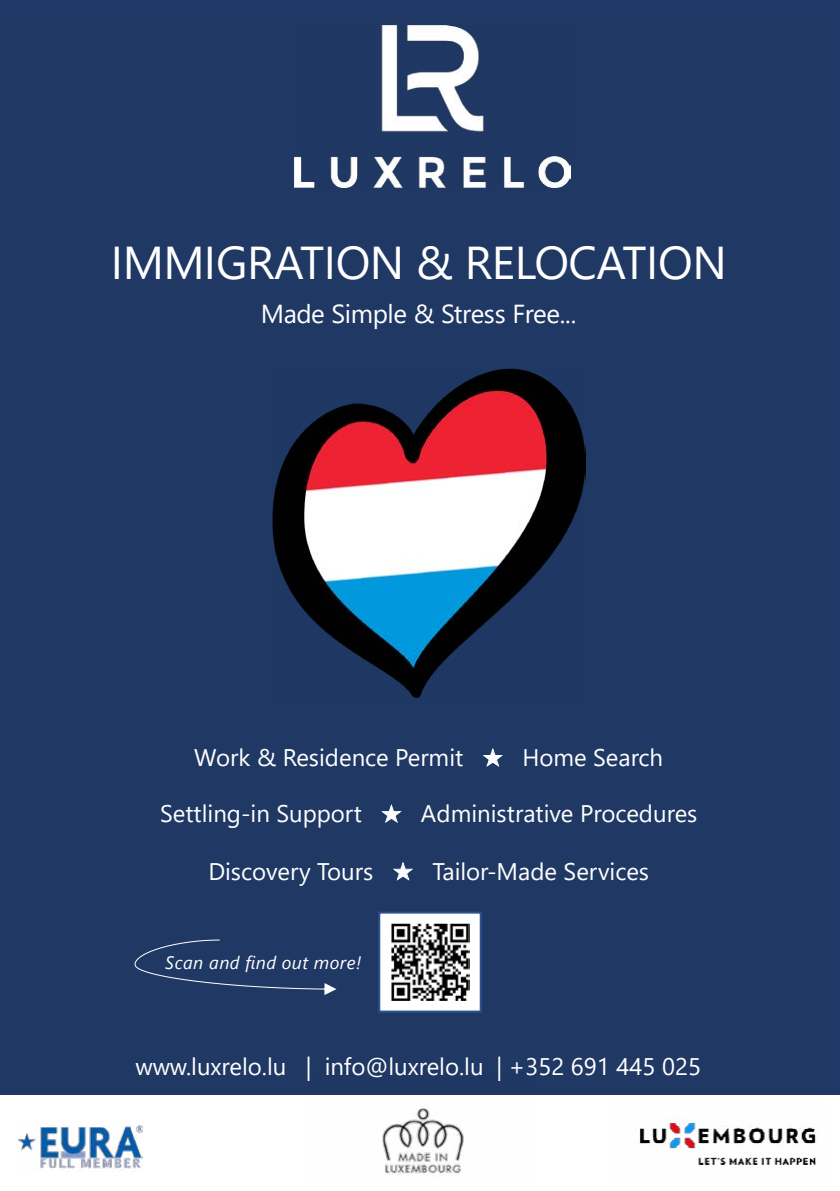
<style>
.page{position:relative;width:840px;height:1191px;background:#fff}
.page>*{position:absolute;margin:0;border:0;box-sizing:border-box;transform-origin:0 0}
.t1{font:46px "Segoe UI";letter-spacing:-.01em;color:#fff}
.t2{font:26px "Segoe UI";letter-spacing:-.02em;color:#fff}
.t3{font:24px "Segoe UI";color:#fff}
.t4{font:italic 18px "Segoe UI";letter-spacing:.02em;color:#fff}
</style>
<div class="page">
<div style="left:0;top:0;width:839px;height:1094px;background:#1f3865"></div>
<div style="left:10px;top:19px;width:815px;height:1163px;background:#203864"></div>
<div style="left:10px;top:1095px;width:815px;height:87px;background:#fff"></div>
<img style="left:382px;top:1108px;width:82px;height:68px">
<img style="left:635px;top:1119px;width:184px;height:46px">
<img style="left:18px;top:1125px;width:124px;height:46px">
<img style="left:294px;top:26px;width:276px;height:161px">
<svg style="left:134px;top:939px;width:202px;height:56px"></svg>
<div style="left:379px;top:912px;width:101px;height:99px;background:#fff"></div>
<div style="left:378px;top:911px;width:103px;height:101px;border:2px solid #2f528f"></div>
<img style="left:391px;top:923px;width:78px;height:77px">
<img style="left:272px;top:368px;width:313px;height:330px">
<h1 class="t1" style="left:111px;top:219px;width:617px">IMMIGRATION &amp; RELOCATION</h1>
<p class="t2" style="left:261px;top:289px;width:317px">Made Simple &amp; Stress Free...</p>
<p class="t3" style="left:194px;top:735px;width:470px">Work &amp; Residence Permit ★ Home Search</p>
<p class="t3" style="left:160px;top:791px;width:538px">Settling-in Support ★ Administrative Procedures</p>
<p class="t3" style="left:208px;top:848px;width:442px">Discovery Tours ★ Tailor-Made Services</p>
<p class="t4" style="left:165px;top:945px;width:198px">Scan and find out more!</p>
<p class="t3" style="left:135px;top:1044px;width:566px">www.luxrelo.lu | info@luxrelo.lu | +352 691 445 025</p>
</div>
